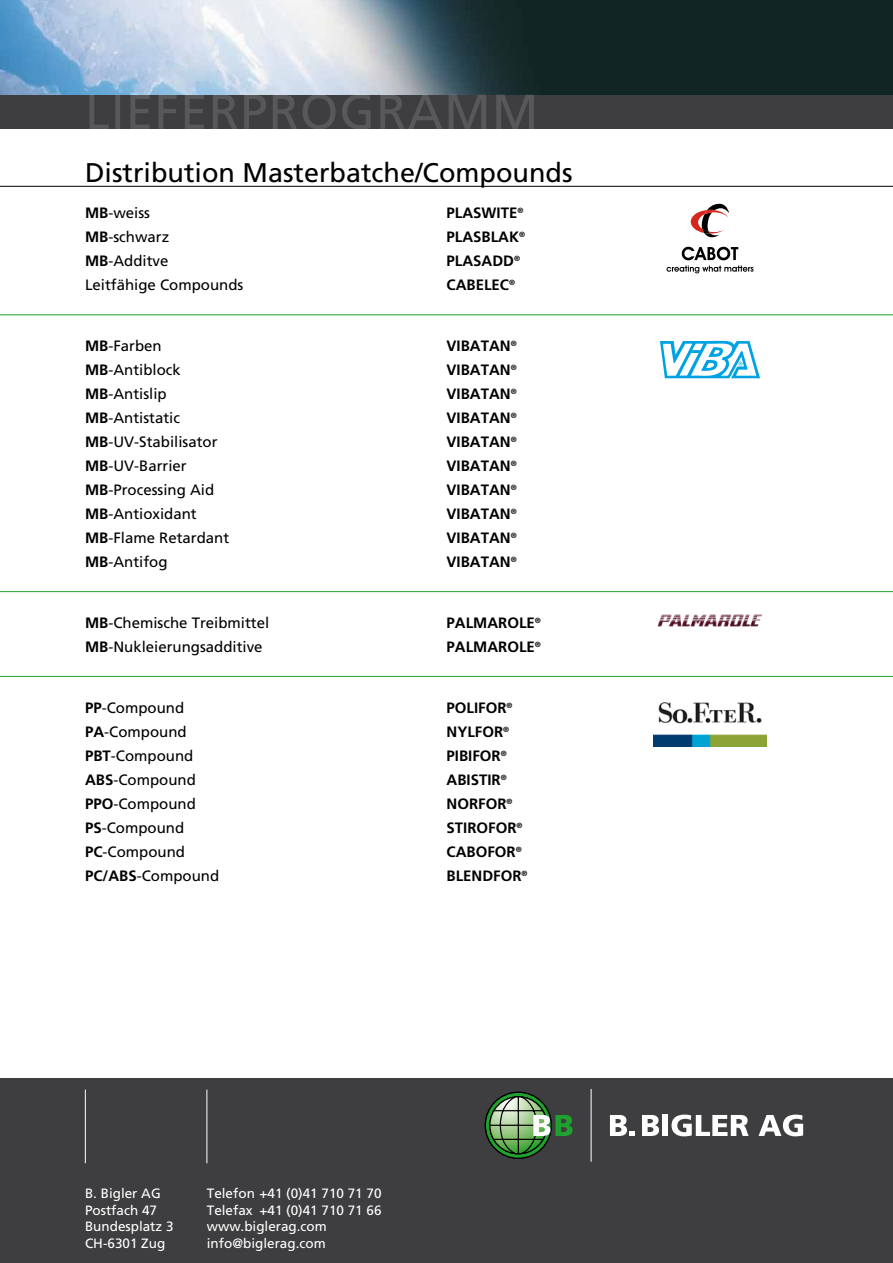
<style>
.page{position:relative;width:893px;height:1263px;background:#fff}
.page>*{position:absolute;margin:0;border:0;box-sizing:border-box;transform-origin:0 0}
.t1{font:27px "Frutiger";color:#000}
.t2{font:15px "Frutiger";color:#000}
.t3{font:700 15px "Frutiger";color:#000}
.t4{font:13.5px/16.5px "Frutiger";color:#fff}
.s1{font-weight:700}
</style>
<div class="page">
<div style="left:0;top:0;width:893px;height:129px;background:#3e3d40"></div>
<div style="left:0;top:1078px;width:893px;height:185px;background:#3e3d40"></div>
<svg style="left:610px;top:1115px;width:24px;height:21px"></svg>
<svg style="left:642px;top:1115px;width:17px;height:21px"></svg>
<div style="left:662px;top:1115px;width:6px;height:21px;background:#fff"></div>
<svg style="left:671px;top:1114px;width:78px;height:22px"></svg>
<svg style="left:758px;top:1114px;width:45px;height:22px"></svg>
<svg style="left:485px;top:1092px;width:66px;height:66px"></svg>
<div style="left:485px;top:1092px;width:67px;height:67px;border:1px solid #000;border-radius:50%"></div>
<svg style="left:489px;top:1095px;width:84px;height:60px"></svg>
<hr style="left:591px;top:1089px;width:1px;height:73px;background:#fff">
<hr style="left:207px;top:1089px;width:1px;height:74px;background:#fff">
<hr style="left:85px;top:1089px;width:1px;height:74px;background:#fff">
<hr style="left:0;top:186px;width:893px;height:1px;background:#000">
<hr style="left:0;top:314px;width:893px;height:1px;background:#1fa12e">
<hr style="left:0;top:591px;width:893px;height:1px;background:#1fa12e">
<hr style="left:0;top:676px;width:893px;height:1px;background:#1fa12e">
<img style="left:0;top:0;width:893px;height:95px">
<svg style="left:691px;top:204px;width:38px;height:34px"></svg>
<svg style="left:682px;top:247px;width:56px;height:13px"></svg>
<svg style="left:666px;top:266px;width:87px;height:7px"></svg>
<svg style="left:660px;top:341px;width:100px;height:37px"></svg>
<img style="left:657px;top:614px;width:106px;height:13px">
<img style="left:654px;top:702px;width:112px;height:44px">
<svg style="left:89px;top:94px;width:445px;height:35px"></svg>
<svg style="left:757px;top:618px;width:6px;height:9px"></svg>
<h1 class="t1" style="left:85px;top:156px;width:489px">Distribution Masterbatche/Compounds</h1>
<p class="t2" style="left:85px;top:204px;width:66px"><span class="s1">MB</span>-weiss</p>
<p class="t3" style="left:447px;top:204px;width:78px">PLASWITE<sup>®</sup></p>
<p class="t2" style="left:85px;top:228px;width:86px"><span class="s1">MB</span>-schwarz</p>
<p class="t3" style="left:447px;top:228px;width:80px">PLASBLAK<sup>®</sup></p>
<p class="t2" style="left:85px;top:252px;width:85px"><span class="s1">MB</span>-Additve</p>
<p class="t3" style="left:447px;top:252px;width:75px">PLASADD<sup>®</sup></p>
<p class="t2" style="left:85px;top:276px;width:160px">Leitfähige Compounds</p>
<p class="t3" style="left:447px;top:276px;width:70px">CABELEC<sup>®</sup></p>
<p class="t2" style="left:85px;top:337px;width:78px"><span class="s1">MB</span>-Farben</p>
<p class="t3" style="left:447px;top:337px;width:72px">VIBATAN<sup>®</sup></p>
<p class="t2" style="left:85px;top:361px;width:97px"><span class="s1">MB</span>-Antiblock</p>
<p class="t3" style="left:447px;top:361px;width:72px">VIBATAN<sup>®</sup></p>
<p class="t2" style="left:85px;top:385px;width:83px"><span class="s1">MB</span>-Antislip</p>
<p class="t3" style="left:447px;top:385px;width:72px">VIBATAN<sup>®</sup></p>
<p class="t2" style="left:85px;top:409px;width:96px"><span class="s1">MB</span>-Antistatic</p>
<p class="t3" style="left:447px;top:409px;width:72px">VIBATAN<sup>®</sup></p>
<p class="t2" style="left:85px;top:433px;width:134px"><span class="s1">MB</span>-UV-Stabilisator</p>
<p class="t3" style="left:447px;top:433px;width:72px">VIBATAN<sup>®</sup></p>
<p class="t2" style="left:85px;top:457px;width:103px"><span class="s1">MB</span>-UV-Barrier</p>
<p class="t3" style="left:447px;top:457px;width:72px">VIBATAN<sup>®</sup></p>
<p class="t2" style="left:85px;top:481px;width:131px"><span class="s1">MB</span>-Processing Aid</p>
<p class="t3" style="left:447px;top:481px;width:72px">VIBATAN<sup>®</sup></p>
<p class="t2" style="left:85px;top:505px;width:113px"><span class="s1">MB</span>-Antioxidant</p>
<p class="t3" style="left:447px;top:505px;width:72px">VIBATAN<sup>®</sup></p>
<p class="t2" style="left:85px;top:529px;width:146px"><span class="s1">MB</span>-Flame Retardant</p>
<p class="t3" style="left:447px;top:529px;width:72px">VIBATAN<sup>®</sup></p>
<p class="t2" style="left:85px;top:553px;width:84px"><span class="s1">MB</span>-Antifog</p>
<p class="t3" style="left:447px;top:553px;width:72px">VIBATAN<sup>®</sup></p>
<p class="t2" style="left:85px;top:614px;width:186px"><span class="s1">MB</span>-Chemische Treibmittel</p>
<p class="t3" style="left:447px;top:614px;width:96px">PALMAROLE<sup>®</sup></p>
<p class="t2" style="left:85px;top:638px;width:179px"><span class="s1">MB</span>-Nukleierungsadditive</p>
<p class="t3" style="left:447px;top:638px;width:96px">PALMAROLE<sup>®</sup></p>
<p class="t2" style="left:85px;top:699px;width:101px"><span class="s1">PP</span>-Compound</p>
<p class="t3" style="left:447px;top:699px;width:68px">POLIFOR<sup>®</sup></p>
<p class="t2" style="left:85px;top:723px;width:103px"><span class="s1">PA</span>-Compound</p>
<p class="t3" style="left:447px;top:723px;width:64px">NYLFOR<sup>®</sup></p>
<p class="t2" style="left:85px;top:747px;width:110px"><span class="s1">PBT</span>-Compound</p>
<p class="t3" style="left:447px;top:747px;width:62px">PIBIFOR<sup>®</sup></p>
<p class="t2" style="left:85px;top:771px;width:112px"><span class="s1">ABS</span>-Compound</p>
<p class="t3" style="left:447px;top:771px;width:62px">ABISTIR<sup>®</sup></p>
<p class="t2" style="left:85px;top:795px;width:112px"><span class="s1">PPO</span>-Compound</p>
<p class="t3" style="left:447px;top:795px;width:67px">NORFOR<sup>®</sup></p>
<p class="t2" style="left:85px;top:819px;width:101px"><span class="s1">PS</span>-Compound</p>
<p class="t3" style="left:447px;top:819px;width:78px">STIROFOR<sup>®</sup></p>
<p class="t2" style="left:85px;top:843px;width:101px"><span class="s1">PC</span>-Compound</p>
<p class="t3" style="left:447px;top:843px;width:77px">CABOFOR<sup>®</sup></p>
<p class="t2" style="left:85px;top:867px;width:136px"><span class="s1">PC/ABS</span>-Compound</p>
<p class="t3" style="left:447px;top:867px;width:82px">BLENDFOR<sup>®</sup></p>
<p class="t4" style="left:85px;top:1185px;width:90px">B. Bigler AG<br>Postfach 47<br>Bundesplatz 3<br>CH-6301 Zug</p>
<p class="t4" style="left:207px;top:1185px;width:176px">Telefon +41 (0)41 710 71 70<br>Telefax +41 (0)41 710 71 66 www.biglerag.com info@biglerag.com</p>
</div>
